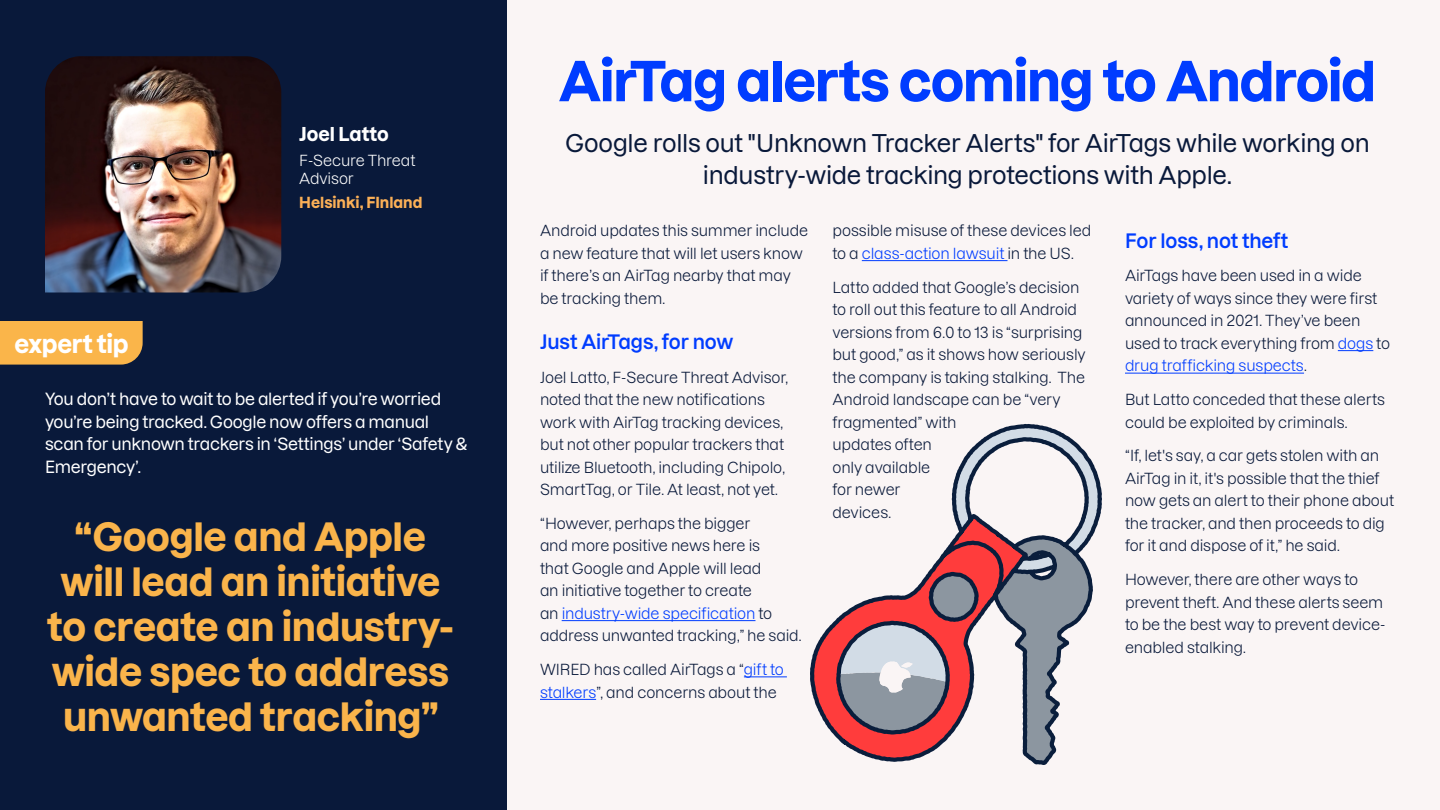
<style>
.page{position:relative;width:1440px;height:810px;background:#faf5f5}
.page>*{position:absolute;margin:0;border:0;box-sizing:border-box;transform-origin:0 0}
.t1{font:700 54px "Dazzed";letter-spacing:-.025em;color:#003cff}
.t2{font:700 38.25px/45px "Dazzed";letter-spacing:-.01em;color:#fab44b;text-align:center}
.t3{font:700 24.38px "Dazzed";letter-spacing:-.015em;color:#fff}
.t4{font:500 24px/32.2px "Dazzed";letter-spacing:-.015em;color:#09193a;text-align:center}
.t5{font:600 19.5px "Dazzed";letter-spacing:-.005em;color:#003cff}
.t6{font:700 18.75px "Dazzed";color:#fff}
.t7{font:500 16.5px/22.5px "Dazzed";letter-spacing:-.02em;color:#fff}
.t8{font:15px/22.5px "Dazzed";letter-spacing:-.01em;color:#09193a}
.t9{font:15px/18px "Dazzed";letter-spacing:-.01em;color:#fff}
.t10{font:700 15px "Dazzed";color:#fbb057}
.s1{color:#003cff}
</style>
<div class="page">
<div style="left:0;top:0;width:506px;height:810px;background:#09193a"></div>
<img style="left:45px;top:56px;width:236px;height:236px">
<hr style="left:562px;top:620px;width:194px;height:1px;background:#003cff">
<hr style="left:744px;top:676px;width:43px;height:1px;background:#003cff">
<hr style="left:540px;top:699px;width:56px;height:1px;background:#003cff">
<hr style="left:862px;top:260px;width:146px;height:1px;background:#003cff">
<hr style="left:1338px;top:350px;width:35px;height:1px;background:#003cff">
<hr style="left:1125px;top:373px;width:179px;height:1px;background:#003cff">
<div style="left:0;top:321px;width:143px;height:44px;background:#fab54a"></div>
<svg style="left:810px;top:424px;width:292px;height:341px"></svg>
<h3 class="t3" style="left:15px;top:324px;width:116px">expert tip</h3>
<p class="t6" style="left:299px;top:119px;width:91px">Joel Latto</p>
<p class="t9" style="left:299px;top:149px;width:118px">F-Secure Threat<br>Advisor</p>
<p class="t10" style="left:299px;top:191px;width:125px">Helsinki, FInland</p>
<p class="t7" style="left:45px;top:386px;width:424px">You don’t have to wait to be alerted if you’re worried you’re being tracked. Google now offers a manual scan for unknown trackers in ‘Settings’ under ‘Safety &amp; Emergency’.</p>
<h2 class="t2" style="left:47px;top:511px;width:408px">“Google and Apple will lead an initiative to create an industry&shy;wide spec to address unwanted tracking”</h2>
<h1 class="t1" style="left:559px;top:38px;width:819px">AirTag alerts coming to Android</h1>
<h3 class="t4" style="left:565px;top:124px;width:806px">Google rolls out "Unknown Tracker Alerts" for AirTags while working on industry-wide tracking protections with Apple.</h3>
<p class="t8" style="left:540px;top:218px;width:270px">Android updates this summer include a new feature that will let users know if there’s an AirTag nearby that may be tracking them.</p>
<h3 class="t5" style="left:540px;top:326px;width:195px">Just AirTags, for now</h3>
<p class="t8" style="left:540px;top:364px;width:250px">Joel Latto, F-Secure Threat Advisor, noted that the new notifications work with AirTag tracking devices, but not other popular trackers that utilize Bluetooth, including Chipolo, SmartTag, or Tile. At least, not yet.</p>
<p class="t8" style="left:540px;top:510px;width:263px">“However, perhaps the bigger<br>and more positive news here is<br>that Google and Apple will lead<br>an initiative together to create<br>an <span class="s1">industry-wide specification</span> to address unwanted tracking,” he said.</p>
<p class="t8" style="left:540px;top:657px;width:245px">WIRED has called AirTags a “<span class="s1">gift to stalkers</span>”, and concerns about the</p>
<p class="t8" style="left:832px;top:218px;width:260px">possible misuse of these devices led to a <span class="s1">class-action lawsuit</span> in the US.</p>
<p class="t8" style="left:832px;top:274px;width:255px">Latto added that Google’s decision to roll out this feature to all Android versions from 6.0 to 13 is “surprising but good,” as it shows how seriously the company is taking stalking. The<br>Android landscape can be “very fragmented” with<br>updates often<br>only available<br>for newer<br>devices.</p>
<h3 class="t5" style="left:1125px;top:225px;width:165px">For loss, not theft</h3>
<p class="t8" style="left:1125px;top:263px;width:267px">AirTags have been used in a wide variety of ways since they were first announced in 2021. They’ve been used to track everything from <span class="s1">dogs</span> to <span class="s1">drug trafficking suspects</span>.</p>
<p class="t8" style="left:1125px;top:387px;width:262px">But Latto conceded that these alerts could be exploited by criminals.</p>
<p class="t8" style="left:1125px;top:443px;width:271px">“If, let's say, a car gets stolen with an AirTag in it, it's possible that the thief now gets an alert to their phone about the tracker, and then proceeds to dig for it and dispose of it,” he said.</p>
<p class="t8" style="left:1125px;top:567px;width:262px">However, there are other ways to prevent theft. And these alerts seem to be the best way to prevent device&shy;enabled stalking.</p>
</div>
